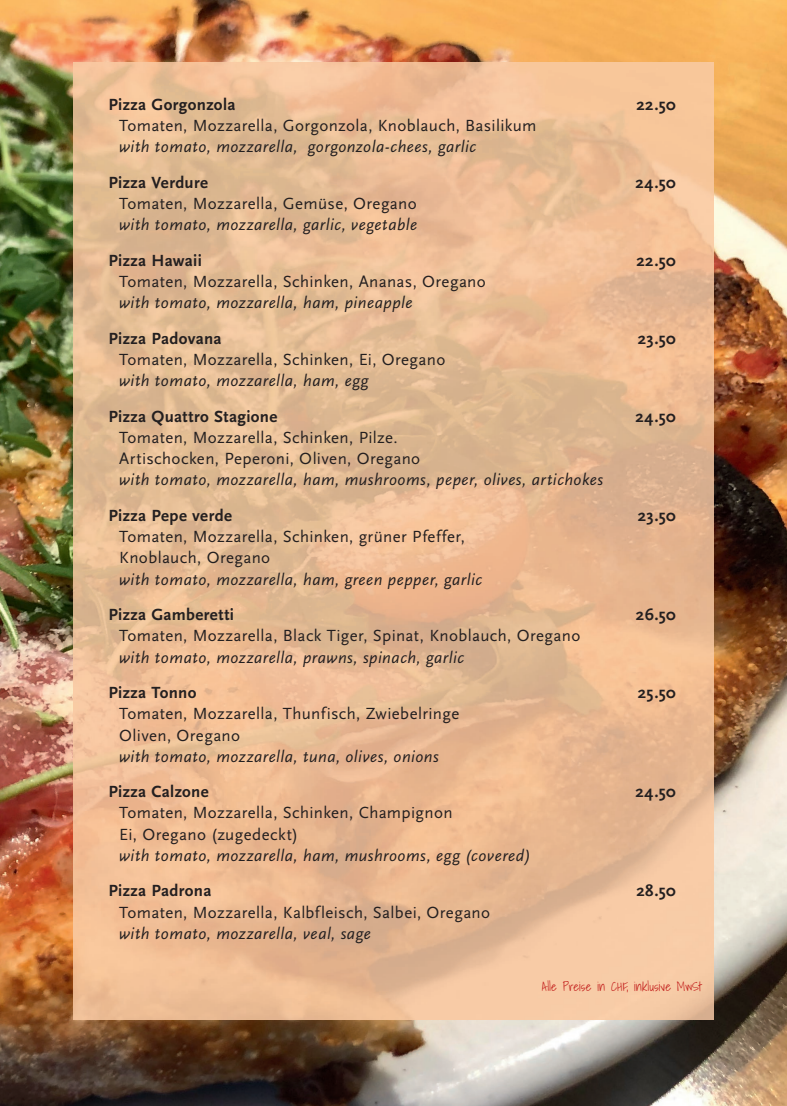
<style>
.page{position:relative;width:787px;height:1106px;background:#fff}
.page>*{position:absolute;margin:0;border:0;box-sizing:border-box;transform-origin:0 0}
.t1{font:16.88px/21.2px "Scala Sans Pro";letter-spacing:.02em;color:#231f20}
.t2{font:italic 16.88px "Scala Sans Pro";letter-spacing:.025em;color:#231f20}
.t3{font:700 16.88px "Scala Sans Pro";letter-spacing:.02em;color:#231f20}
.t4{font:300 12.5px "Shadows Into";letter-spacing:.01em;color:#c4221f}
</style>
<div class="page">
<img style="left:0;top:0;width:787px;height:1106px">
<img style="left:73px;top:62px;width:641px;height:957px">
<p class="t3" style="left:109px;top:95px;width:128px">Pizza Gorgonzola</p>
<p class="t3" style="left:636px;top:95px;width:41px">22.50</p>
<p class="t1" style="left:119px;top:115px;width:419px">Tomaten, Mozzarella, Gorgonzola, Knoblauch, Basilikum</p>
<p class="t2" style="left:119px;top:137px;width:358px">with tomato, mozzarella, gorgonzola-chees, garlic</p>
<p class="t3" style="left:109px;top:173px;width:101px">Pizza Verdure</p>
<p class="t3" style="left:635px;top:173px;width:42px">24.50</p>
<p class="t1" style="left:119px;top:193px;width:299px">Tomaten, Mozzarella, Gemüse, Oregano</p>
<p class="t2" style="left:119px;top:215px;width:300px">with tomato, mozzarella, garlic, vegetable</p>
<p class="t3" style="left:109px;top:250px;width:95px">Pizza Hawaii</p>
<p class="t3" style="left:636px;top:250px;width:41px">22.50</p>
<p class="t1" style="left:119px;top:271px;width:368px">Tomaten, Mozzarella, Schinken, Ananas, Oregano</p>
<p class="t2" style="left:119px;top:293px;width:295px">with tomato, mozzarella, ham, pineapple</p>
<p class="t3" style="left:109px;top:328px;width:114px">Pizza Padovana</p>
<p class="t3" style="left:638px;top:328px;width:39px">23.50</p>
<p class="t1" style="left:119px;top:349px;width:328px">Tomaten, Mozzarella, Schinken, Ei, Oregano</p>
<p class="t2" style="left:119px;top:371px;width:251px">with tomato, mozzarella, ham, egg</p>
<p class="t3" style="left:109px;top:406px;width:170px">Pizza Quattro Stagione</p>
<p class="t3" style="left:635px;top:406px;width:42px">24.50</p>
<p class="t1" style="left:119px;top:427px;width:302px">Tomaten, Mozzarella, Schinken, Pilze.<br>Artischocken, Peperoni, Oliven, Oregano</p>
<p class="t2" style="left:119px;top:470px;width:485px">with tomato, mozzarella, ham, mushrooms, peper, olives, artichokes</p>
<p class="t3" style="left:109px;top:505px;width:125px">Pizza Pepe verde</p>
<p class="t3" style="left:638px;top:505px;width:39px">23.50</p>
<p class="t1" style="left:119px;top:526px;width:347px">Tomaten, Mozzarella, Schinken, grüner Pfeffer,<br>Knoblauch, Oregano</p>
<p class="t2" style="left:119px;top:569px;width:364px">with tomato, mozzarella, ham, green pepper, garlic</p>
<p class="t3" style="left:109px;top:605px;width:127px">Pizza Gamberetti</p>
<p class="t3" style="left:636px;top:605px;width:41px">26.50</p>
<p class="t1" style="left:119px;top:625px;width:462px">Tomaten, Mozzarella, Black Tiger, Spinat, Knoblauch, Oregano</p>
<p class="t2" style="left:119px;top:647px;width:346px">with tomato, mozzarella, prawns, spinach, garlic</p>
<p class="t3" style="left:109px;top:683px;width:89px">Pizza Tonno</p>
<p class="t3" style="left:638px;top:683px;width:39px">25.50</p>
<p class="t1" style="left:119px;top:703px;width:341px">Tomaten, Mozzarella, Thunfisch, Zwiebelringe<br>Oliven, Oregano</p>
<p class="t2" style="left:119px;top:746px;width:321px">with tomato, mozzarella, tuna, olives, onions</p>
<p class="t3" style="left:109px;top:782px;width:102px">Pizza Calzone</p>
<p class="t3" style="left:635px;top:782px;width:42px">24.50</p>
<p class="t1" style="left:119px;top:802px;width:335px">Tomaten, Mozzarella, Schinken, Champignon<br>Ei, Oregano (zugedeckt)</p>
<p class="t2" style="left:119px;top:845px;width:413px">with tomato, mozzarella, ham, mushrooms, egg (covered)</p>
<p class="t3" style="left:109px;top:881px;width:104px">Pizza Padrona</p>
<p class="t3" style="left:636px;top:881px;width:41px">28.50</p>
<p class="t1" style="left:119px;top:901px;width:372px">Tomaten, Mozzarella, Kalbfleisch, Salbei, Oregano</p>
<p class="t2" style="left:119px;top:923px;width:253px">with tomato, mozzarella, veal, sage</p>
<p class="t4" style="left:542px;top:976px;width:162px">Alle Preise in CHF, inklusive MwSt</p>
</div>
